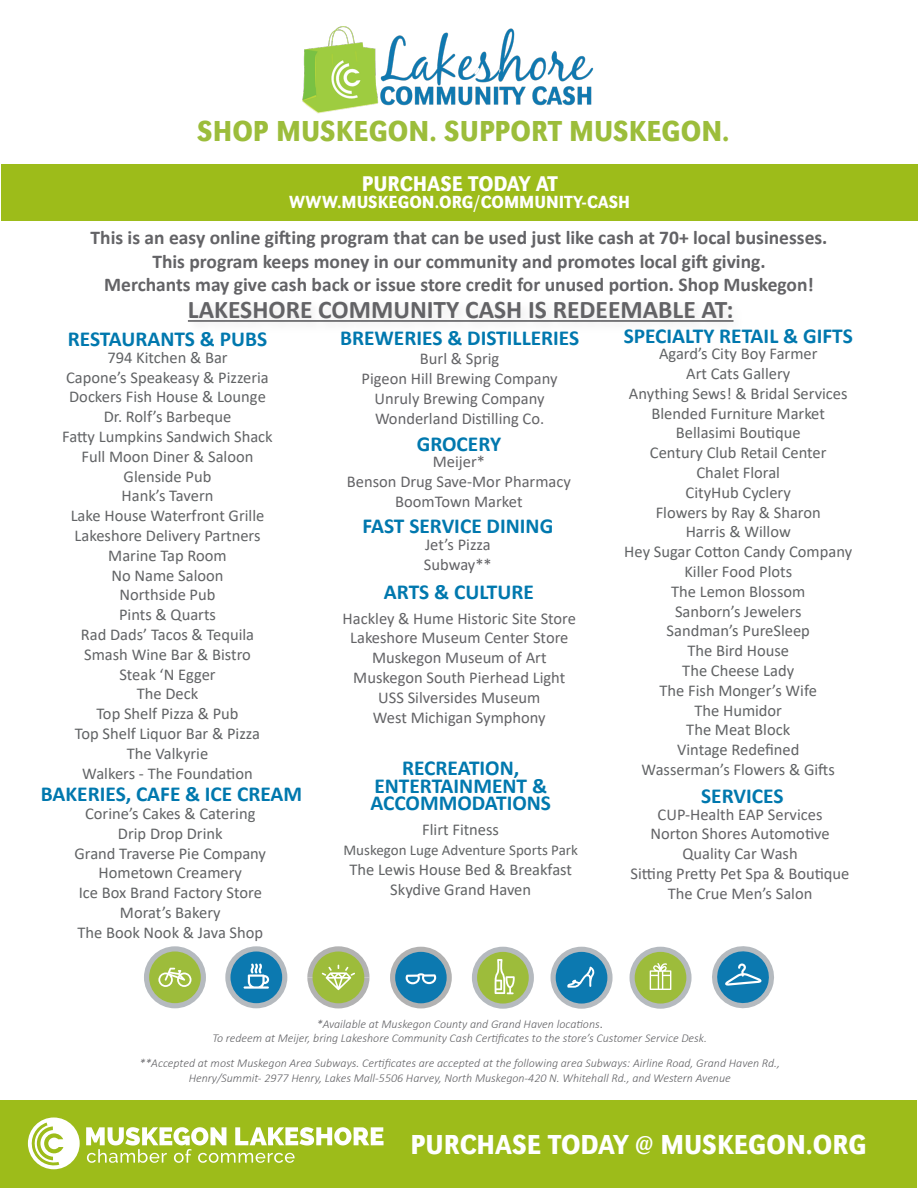
<style>
.page{position:relative;width:918px;height:1188px;background:#fff}
.page>*{position:absolute;margin:0;border:0;box-sizing:border-box;transform-origin:0 0}
.t1{font:500 30px "URW Grotesk Ext Nar";color:#9cbd3b}
.t2{font:500 28.5px "URW Grotesk Ext Nar";color:#fff}
.t3{font:700 25.5px "Calibri";color:#636366}
.t4{font:500 22.05px "URW Grotesk Ext Nar";color:#fff}
.t5{font:700 21.45px/17.9px "Calibri";color:#0078ae}
.t6{font:700 19.5px "Calibri";color:#636366}
.t7{font:500 18.3px "URW Grotesk Ext Nar";color:#fff}
.t8{font:16.5px/19.8px "Calibri";color:#616365;text-align:center}
.t9{font:16.5px "Calibri";color:#636366}
.t10{font:15px "Calibri";color:#616365}
.t11{font:italic 300 12px "Calibri";color:#636366}
.s1{color:#636366}
.s2{font-weight:400;font-style:normal}
</style>
<div class="page">
<div style="left:1px;top:1100px;width:916px;height:88px;background:#9dbc1a"></div>
<div style="left:185px;top:298px;width:561px;height:37px;background:#f9f9f9"></div>
<hr style="left:188px;top:320px;width:546px;height:2px;background:#636366">
<div style="left:2px;top:164px;width:916px;height:56px;background:#9dbc1a"></div>
<svg style="left:28px;top:1118px;width:52px;height:51px"></svg>
<svg style="left:86px;top:1127px;width:298px;height:36px"></svg>
<svg style="left:307px;top:946px;width:62px;height:62px"></svg>
<div style="left:390px;top:947px;width:62px;height:61px;background:#b2b2b2;border-radius:50%"></div>
<div style="left:395px;top:952px;width:52px;height:51px;background:#0c79b0;border-radius:50%"></div>
<svg style="left:406px;top:973px;width:30px;height:11px"></svg>
<svg style="left:551px;top:947px;width:62px;height:62px"></svg>
<div style="left:556px;top:952px;width:51px;height:52px;background:#0c79b0;border-radius:50%"></div>
<svg style="left:567px;top:967px;width:28px;height:21px"></svg>
<div style="left:472px;top:947px;width:62px;height:62px;background:#b5babf;border-radius:50%"></div>
<div style="left:477px;top:952px;width:52px;height:52px;background:#9dbc3b;border-radius:50%"></div>
<svg style="left:495px;top:959px;width:20px;height:35px"></svg>
<svg style="left:712px;top:946px;width:62px;height:63px"></svg>
<svg style="left:630px;top:947px;width:62px;height:62px"></svg>
<div style="left:635px;top:952px;width:51px;height:52px;background:#9dbc3b;border-radius:50%"></div>
<svg style="left:650px;top:963px;width:21px;height:27px"></svg>
<div style="left:144px;top:946px;width:62px;height:62px;background:#b5babf;border-radius:50%"></div>
<div style="left:149px;top:951px;width:52px;height:52px;background:#9dbc3b;border-radius:50%"></div>
<svg style="left:158px;top:968px;width:48px;height:23px"></svg>
<svg style="left:225px;top:946px;width:62px;height:62px"></svg>
<div style="left:231px;top:952px;width:51px;height:51px;background:#0c79b0;border-radius:50%"></div>
<svg style="left:244px;top:963px;width:25px;height:26px"></svg>
<img style="left:302px;top:27px;width:292px;height:87px">
<p class="t1" style="left:197px;top:113px;width:534px">SHOP MUSKEGON. SUPPORT MUSKEGON.</p>
<p class="t4" style="left:362px;top:171px;width:197px">PURCHASE TODAY AT</p>
<p class="t7" style="left:289px;top:191px;width:343px">WWW.MUSKEGON.ORG/COMMUNITY-CASH</p>
<p class="t6" style="left:91px;top:224px;width:738px">This is an easy online gifting program that can be used just like cash at 70+ local businesses.</p>
<p class="t6" style="left:152px;top:247px;width:615px">This program keeps money in our community and promotes local gift giving.</p>
<p class="t6" style="left:104px;top:271px;width:711px">Merchants may give cash back or issue store credit for unused portion. Shop Muskegon!</p>
<p class="t3" style="left:188px;top:292px;width:547px">LAKESHORE COMMUNITY CASH IS REDEEMABLE AT:</p>
<p class="t5" style="left:68px;top:330px;width:201px">RESTAURANTS &amp; PUBS</p>
<p class="t8" style="left:107px;top:347px;width:122px">794 Kitchen &amp; Bar</p>
<p class="t8" style="left:66px;top:367px;width:204px">Capone’s Speakeasy &amp; Pizzeria</p>
<p class="t8" style="left:69px;top:387px;width:198px">Dockers Fish House &amp; Lounge<br>Dr. Rolf’s Barbeque</p>
<p class="t8" style="left:62px;top:426px;width:212px">Fatty Lumpkins Sandwich Shack</p>
<p class="t8" style="left:81px;top:446px;width:173px">Full Moon Diner &amp; Saloon</p>
<p class="t8" style="left:124px;top:466px;width:89px">Glenside Pub</p>
<p class="t8" style="left:122px;top:486px;width:93px">Hank’s Tavern</p>
<p class="t8" style="left:71px;top:505px;width:195px">Lake House Waterfront Grille</p>
<p class="t8" style="left:75px;top:525px;width:187px">Lakeshore Delivery Partners</p>
<p class="t8" style="left:108px;top:545px;width:120px">Marine Tap Room</p>
<p class="t8" style="left:111px;top:565px;width:114px">No Name Saloon</p>
<p class="t8" style="left:120px;top:585px;width:97px">Northside Pub</p>
<p class="t8" style="left:119px;top:604px;width:98px">Pints &amp; Quarts</p>
<p class="t8" style="left:81px;top:624px;width:175px">Rad Dads’ Tacos &amp; Tequila</p>
<p class="t8" style="left:84px;top:644px;width:168px">Smash Wine Bar &amp; Bistro</p>
<p class="t8" style="left:119px;top:664px;width:98px">Steak ‘N Egger</p>
<p class="t8" style="left:137px;top:684px;width:63px">The Deck</p>
<p class="t8" style="left:96px;top:703px;width:144px">Top Shelf Pizza &amp; Pub</p>
<p class="t8" style="left:75px;top:723px;width:187px">Top Shelf Liquor Bar &amp; Pizza</p>
<p class="t8" style="left:127px;top:743px;width:83px">The Valkyrie</p>
<p class="t8" style="left:82px;top:763px;width:172px">Walkers - The Foundation</p>
<p class="t5" style="left:624px;top:327px;width:231px">SPECIALTY RETAIL &amp; GIFTS</p>
<p class="t8" style="left:659px;top:343px;width:160px">Agard’s City Boy Farmer</p>
<p class="t8" style="left:686px;top:363px;width:106px">Art Cats Gallery</p>
<p class="t8" style="left:629px;top:383px;width:220px">Anything Sews! &amp; Bridal Services</p>
<p class="t8" style="left:652px;top:403px;width:175px">Blended Furniture Market</p>
<p class="t8" style="left:676px;top:423px;width:126px">Bellasimi Boutique</p>
<p class="t8" style="left:650px;top:442px;width:178px">Century Club Retail Center</p>
<p class="t8" style="left:696px;top:462px;width:85px">Chalet Floral</p>
<p class="t8" style="left:686px;top:482px;width:107px">CityHub Cyclery</p>
<p class="t8" style="left:656px;top:502px;width:167px">Flowers by Ray &amp; Sharon</p>
<p class="t8" style="left:686px;top:522px;width:107px">Harris &amp; Willow</p>
<p class="t8" style="left:624px;top:541px;width:229px">Hey Sugar Cotton Candy Company</p>
<p class="t8" style="left:684px;top:561px;width:109px">Killer Food Plots</p>
<p class="t8" style="left:671px;top:581px;width:136px">The Lemon Blossom</p>
<p class="t8" style="left:675px;top:601px;width:128px">Sanborn’s Jewelers</p>
<p class="t8" style="left:667px;top:621px;width:145px">Sandman’s PureSleep</p>
<p class="t8" style="left:682px;top:640px;width:113px">The Bird House<br>The Cheese Lady</p>
<p class="t8" style="left:660px;top:680px;width:159px">The Fish Monger’s Wife</p>
<p class="t8" style="left:694px;top:700px;width:89px">The Humidor</p>
<p class="t8" style="left:686px;top:720px;width:105px">The Meat Block</p>
<p class="t8" style="left:677px;top:739px;width:124px">Vintage Redefined</p>
<p class="t8" style="left:642px;top:759px;width:195px">Wasserman’s Flowers &amp; Gifts</p>
<p class="t5" style="left:701px;top:786px;width:84px">SERVICES</p>
<p class="t9" style="left:658px;top:803px;width:166px">CUP-Health EAP Services</p>
<p class="t9" style="left:650px;top:822px;width:181px">Norton Shores Automotive</p>
<p class="t9" style="left:682px;top:842px;width:117px">Quality Car Wash</p>
<p class="t9" style="left:631px;top:862px;width:220px">Sitting Pretty Pet Spa &amp; Boutique</p>
<p class="t9" style="left:668px;top:882px;width:146px">The Crue Men’s Salon</p>
<p class="t5" style="left:340px;top:329px;width:241px">BREWERIES &amp; DISTILLERIES</p>
<p class="t9" style="left:420px;top:347px;width:81px">Burl &amp; Sprig</p>
<p class="t9" style="left:362px;top:367px;width:198px">Pigeon Hill Brewing Company</p>
<p class="t9" style="left:375px;top:387px;width:172px">Unruly Brewing Company</p>
<p class="t9" style="left:375px;top:407px;width:171px">Wonderland Distilling Co.</p>
<p class="t5" style="left:417px;top:434px;width:86px">GROCERY</p>
<p class="t9" style="left:433px;top:450px;width:54px">Meijer*</p>
<p class="t9" style="left:347px;top:470px;width:225px">Benson Drug Save-Mor Pharmacy</p>
<p class="t9" style="left:395px;top:490px;width:129px">BoomTown Market</p>
<p class="t5" style="left:362px;top:516px;width:192px">FAST SERVICE DINING</p>
<p class="t9" style="left:425px;top:533px;width:67px">Jet’s Pizza</p>
<p class="t9" style="left:424px;top:553px;width:69px">Subway**</p>
<p class="t5" style="left:384px;top:583px;width:151px">ARTS &amp; CULTURE</p>
<p class="t9" style="left:343px;top:607px;width:235px">Hackley &amp; Hume Historic Site Store</p>
<p class="t9" style="left:350px;top:626px;width:220px">Lakeshore Museum Center Store</p>
<p class="t9" style="left:372px;top:646px;width:176px">Muskegon Museum of Art</p>
<p class="t9" style="left:353px;top:666px;width:214px">Muskegon South Pierhead Light</p>
<p class="t9" style="left:378px;top:686px;width:164px">USS Silversides Museum</p>
<p class="t9" style="left:373px;top:706px;width:174px">West Michigan Symphony</p>
<p class="t5" style="left:402px;top:758px;width:119px">RECREATION,</p>
<p class="t5" style="left:370px;top:776px;width:182px">ENTERTAINMENT &amp;<br>ACCOMMODATIONS</p>
<p class="t8" style="left:422px;top:820px;width:78px">Flirt Fitness</p>
<p class="t10" style="left:343px;top:840px;width:236px">Muskegon Luge Adventure Sports Park</p>
<p class="t8" style="left:349px;top:859px;width:224px">The Lewis House Bed &amp; Breakfast</p>
<p class="t8" style="left:390px;top:879px;width:142px">Skydive Grand Haven</p>
<p class="t5" style="left:41px;top:785px;width:263px">BAKERIES, CAFE &amp; ICE CREAM</p>
<p class="t8" style="left:85px;top:803px;width:172px">Corine’s Cakes &amp; Catering</p>
<p class="t8" style="left:118px;top:823px;width:106px">Drip Drop Drink</p>
<p class="t8" style="left:75px;top:843px;width:193px">Grand Traverse Pie Company</p>
<p class="t8" style="left:99px;top:863px;width:145px">Hometown Creamery</p>
<p class="t8" style="left:79px;top:882px;width:185px">Ice Box Brand Factory Store</p>
<p class="t8" style="left:77px;top:902px;width:187px">Morat’s Bakery<br>The Book Nook &amp; Java Sho<span class="s1">p</span></p>
<p class="t11" style="left:317px;top:1016px;width:288px">*Available at Muskegon County and Grand Haven locations<span class="s2">.</span></p>
<p class="t11" style="left:212px;top:1031px;width:496px">To redeem at Meijer, bring Lakeshore Community Cash Certificates to the store’s Customer Service Desk.</p>
<p class="t11" style="left:139px;top:1056px;width:642px">**Accepted at most Muskegon Area Subways. Certificates are accepted at the following area Subways: Airline Road, Grand Haven Rd.,</p>
<p class="t11" style="left:189px;top:1070px;width:544px">Henry/Summit- 2977 Henry, Lakes Mall-5506 Harvey, North Muskegon-420 N. Whitehall Rd., and Western Avenue</p>
<p class="t2" style="left:411px;top:1128px;width:458px">PURCHASE TODAY @ MUSKEGON.ORG</p>
</div>
